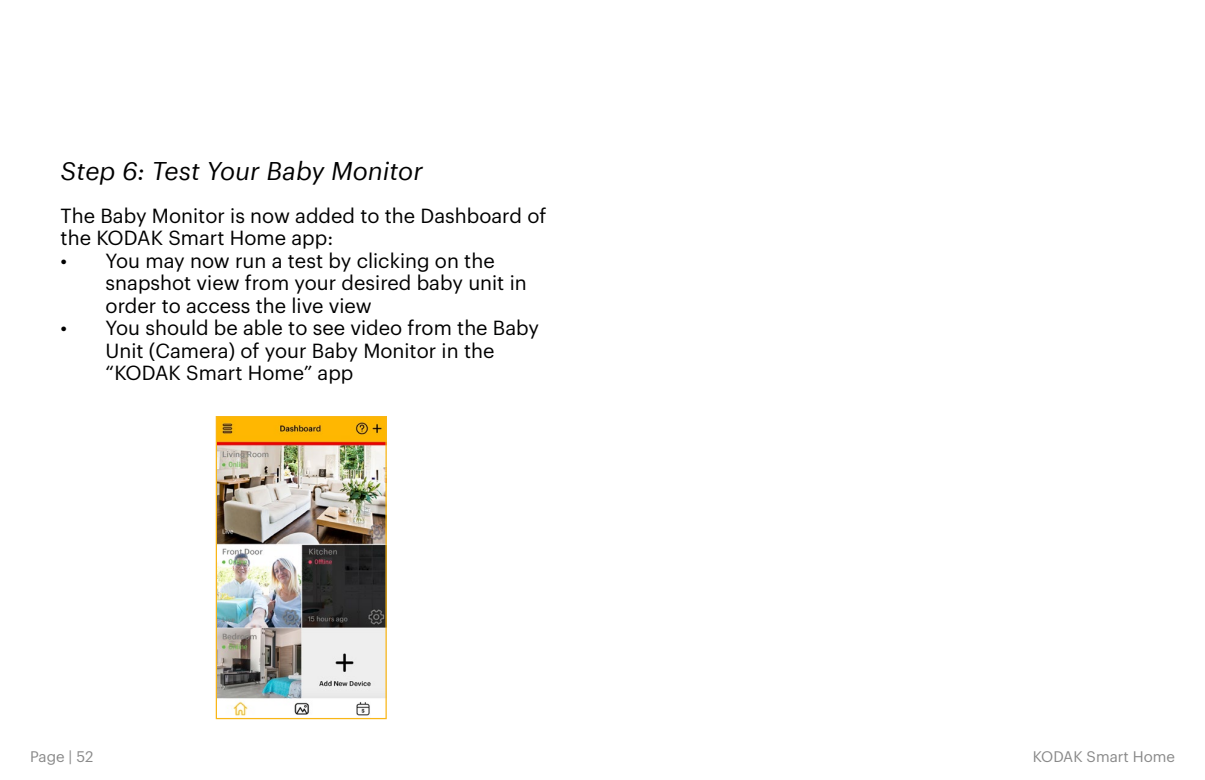
<style>
.page{position:relative;width:1205px;height:780px;background:#fff}
.page>*{position:absolute;margin:0;border:0;box-sizing:border-box;transform-origin:0 0}
.t1{font:italic 25px "Graphik App";color:#000101}
.t2{font:20px/22.5px "Graphik";color:#000101}
.t3{font:15px "Graphik";color:#898989}
</style>
<div class="page">
<img style="left:218px;top:418px;width:167px;height:299px">
<div style="left:216px;top:416px;width:171px;height:303px;border:1px solid #f9b617"></div>
<p class="t1" style="left:61px;top:152px;width:364px">Step 6: Test Your Baby Monitor</p>
<p class="t2" style="left:61px;top:202px;width:487px">The Baby Monitor is now added to the Dashboard of the KODAK Smart Home app:</p>
<p class="t2" style="left:106px;top:247px;width:423px;text-indent:-45px">• You may now run a test by clicking on the snapshot view from your desired baby unit in order to access the live view</p>
<p class="t2" style="left:106px;top:315px;width:435px;text-indent:-45px">• You should be able to see video from the Baby<br>Unit (Camera) of your Baby Monitor in the “KODAK Smart Home” app</p>
<p class="t3" style="left:30px;top:745px;width:65px">Page | 52</p>
<p class="t3" style="left:1033px;top:745px;width:144px">KODAK Smart Home</p>
</div>
